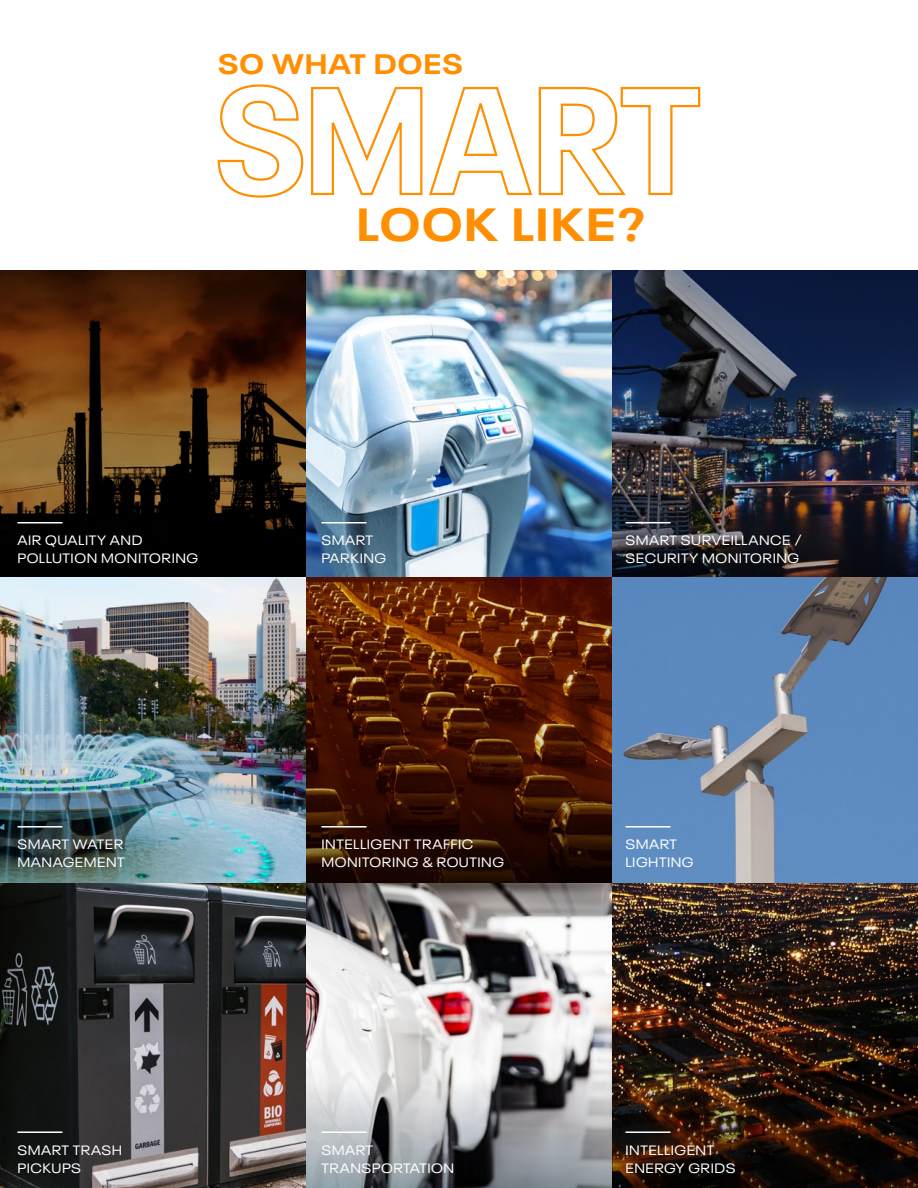
<style>
.page{position:relative;width:918px;height:1188px;background:#fff}
.page>*{position:absolute;margin:0;border:0;box-sizing:border-box;transform-origin:0 0}
.t1{font:700 expanded 46.35px "Neue Plak";letter-spacing:.04em;color:#ff8f00}
.t2{font:700 expanded 28.05px "Neue Plak";letter-spacing:.04em;color:#ff8f00}
.t3{font:expanded 13.5px/18px "Neue Plak";letter-spacing:.04em;color:#fff}
</style>
<div class="page">
<img style="left:0;top:882px;width:306px;height:306px">
<img style="left:306px;top:882px;width:306px;height:175px">
<img style="left:612px;top:882px;width:306px;height:306px">
<img style="left:0;top:576px;width:306px;height:306px">
<svg style="left:306px;top:576px;width:306px;height:306px;background:#481905"></svg>
<svg style="left:612px;top:576px;width:306px;height:306px;background:#6488b3"></svg>
<svg style="left:0;top:271px;width:306px;height:305px;background:#42250d"></svg>
<img style="left:306px;top:271px;width:306px;height:305px">
<img style="left:612px;top:271px;width:306px;height:305px">
<svg style="left:217px;top:84px;width:484px;height:114px"></svg>
<svg style="left:306px;top:1057px;width:306px;height:131px;background:#999b9e"></svg>
<hr style="left:321px;top:826px;width:46px;height:2px;background:#fff">
<hr style="left:626px;top:826px;width:45px;height:2px;background:#fff">
<hr style="left:17px;top:826px;width:46px;height:2px;background:#fff">
<hr style="left:321px;top:1131px;width:46px;height:2px;background:#fff">
<hr style="left:626px;top:1131px;width:45px;height:2px;background:#fff">
<hr style="left:17px;top:1131px;width:46px;height:2px;background:#fff">
<hr style="left:321px;top:522px;width:46px;height:1px;background:#fff">
<hr style="left:626px;top:522px;width:45px;height:1px;background:#fff">
<hr style="left:17px;top:522px;width:46px;height:1px;background:#fff">
<h2 class="t2" style="left:218px;top:42px;width:246px">SO WHAT DOES</h2>
<h1 class="t1" style="left:357px;top:187px;width:290px">LOOK LIKE?</h1>
<p class="t3" style="left:17px;top:530px;width:182px">AIR QUALITY AND<br>POLLUTION MONITORING</p>
<p class="t3" style="left:321px;top:530px;width:66px">SMART<br>PARKING</p>
<p class="t3" style="left:626px;top:530px;width:178px">SMART SURVEILLANCE /<br>SECURITY MONITORING</p>
<p class="t3" style="left:17px;top:834px;width:109px">SMART WATER<br>MANAGEMENT</p>
<p class="t3" style="left:321px;top:834px;width:184px">INTELLIGENT TRAFFIC<br>MONITORING &amp; ROUTING</p>
<p class="t3" style="left:626px;top:834px;width:70px">SMART<br>LIGHTING</p>
<p class="t3" style="left:17px;top:1139px;width:106px">SMART TRASH<br>PICKUPS</p>
<p class="t3" style="left:321px;top:1139px;width:134px">SMART<br>TRANSPORTATION</p>
<p class="t3" style="left:626px;top:1139px;width:112px">INTELLIGENT<br>ENERGY GRIDS</p>
</div>
